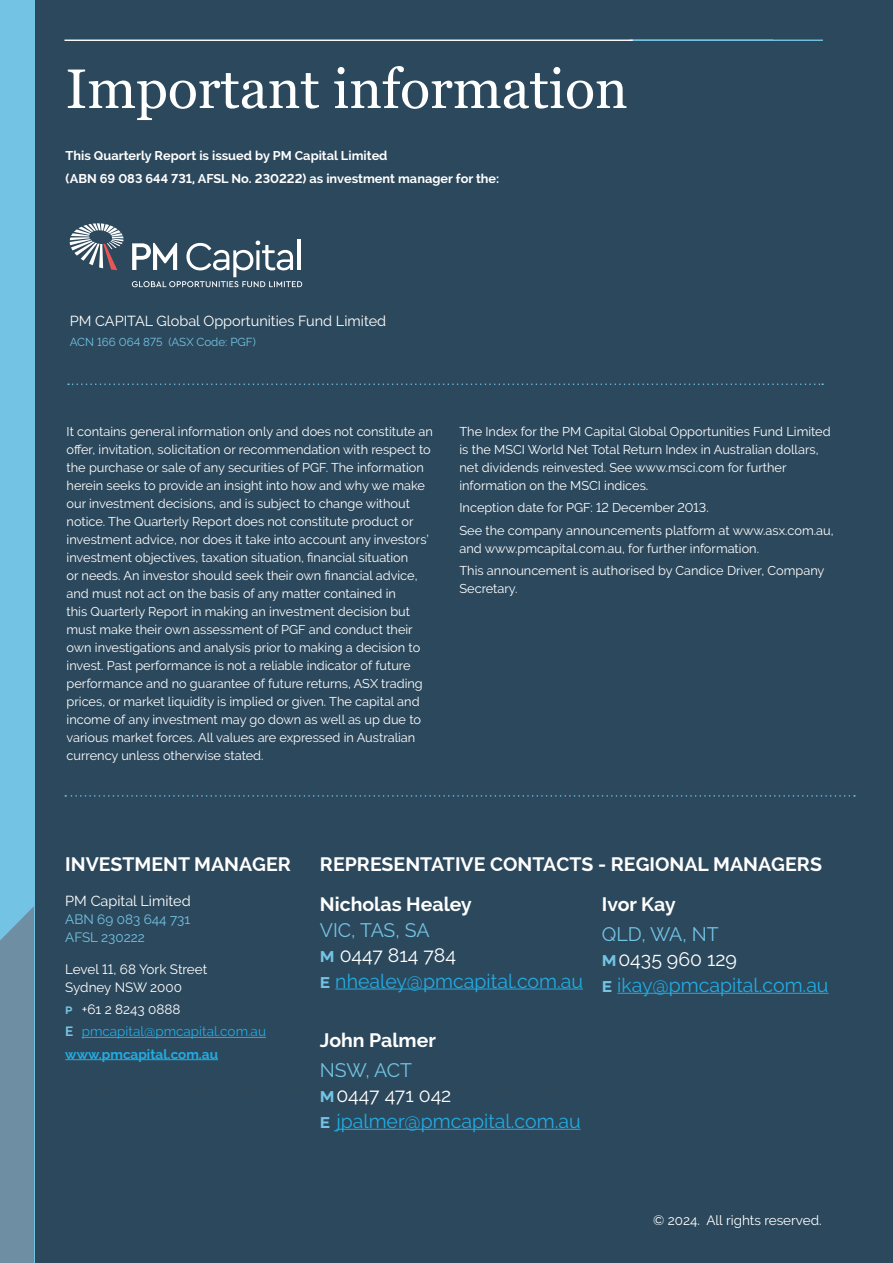
<style>
.page{position:relative;width:893px;height:1263px;background:#2c485c}
.page>*{position:absolute;margin:0;border:0;box-sizing:border-box;transform-origin:0 0}
.t1{font:55.5px "Georgia";color:#fff}
._2017_Body_Copy{font:19.5px/25.5px "Raleway";color:#22ace3}
._2017_Body_Copy-2{font:700 19.5px "Raleway";color:#fff}
._2017_Body_Copy-3{font:14.4px "Raleway";color:#fff}
._2017_Body_Copy-4{font:13.5px "Raleway";color:#fff}
._2017_Body_Copy-5{font:13.5px "Raleway";color:#22ace3}
._2017_Body_Copy-6{font:13.5px/18px "Raleway";color:#73c4e4}
._2017_Body_Copy-7{font:700 13.5px "Raleway";color:#22ace3}
.t2{font:12.75px/18px "Raleway";color:#fff}
.t3{font:700 12.75px/22.5px "Raleway";color:#fff}
.t4{font:11.55px "Raleway";color:#73c4e4}
.s1{font-weight:700;color:#73c4e4}
.s2{font-weight:700;color:#fff}
.s3{color:#73c4e4}
.s4{color:#fff}
</style>
<div class="page">
<div style="left:0;top:0;width:34px;height:1263px;background:#73c4e4"></div>
<div style="left:0;top:906px;width:34px;height:357px;background:#6e8ea3"></div>
<svg style="left:68px;top:383px;width:755px;height:2px"></svg>
<hr style="left:64px;top:40px;width:569px;height:1px;background:#fff">
<hr style="left:633px;top:40px;width:190px;height:1px;background:#73c4e4">
<svg style="left:65px;top:795px;width:790px;height:2px"></svg>
<svg style="left:63px;top:1089px;width:529px;height:1px"></svg>
<hr style="left:82px;top:1037px;width:184px;height:1px;background:#22ace3">
<hr style="left:65px;top:1059px;width:153px;height:1px;background:#22ace3">
<hr style="left:297px;top:240px;width:3px;height:30px;background:#fff">
<svg style="left:70px;top:223px;width:54px;height:47px"></svg>
<svg style="left:132px;top:241px;width:170px;height:46px"></svg>
<hr style="left:617px;top:993px;width:211px;height:1px;background:#22ace3">
<hr style="left:335px;top:988px;width:248px;height:1px;background:#22ace3">
<hr style="left:336px;top:1129px;width:245px;height:1px;background:#22ace3">
<p class="t1" style="left:66px;top:55px;width:564px">Important information</p>
<p class="t3" style="left:66px;top:144px;width:435px">This Quarterly Report is issued by PM Capital Limited<br>(ABN 69 083 644 731, AFSL No. 230222) as investment manager for the:</p>
<p class="_2017_Body_Copy-3" style="left:70px;top:312px;width:318px">PM CAPITAL Global Opportunities Fund Limited</p>
<p class="t4" style="left:70px;top:335px;width:188px">ACN 166 064 875 (ASX Code: PGF)</p>
<p class="t2" style="left:67px;top:422px;width:368px">It contains general information only and does not constitute an offer, invitation, solicitation or recommendation with respect to the purchase or sale of any securities of PGF. The information herein seeks to provide an insight into how and why we make our investment decisions, and is subject to change without notice. The Quarterly Report does not constitute product or investment advice, nor does it take into account any investors’ investment objectives, taxation situation, financial situation<br>or needs. An investor should seek their own financial advice, and must not act on the basis of any matter contained in<br>this Quarterly Report in making an investment decision but must make their own assessment of PGF and conduct their own investigations and analysis prior to making a decision to invest. Past performance is not a reliable indicator of future performance and no guarantee of future returns, ASX trading prices, or market liquidity is implied or given. The capital and income of any investment may go down as well as up due to various market forces. All values are expressed in Australian currency unless otherwise stated.</p>
<p class="t2" style="left:459px;top:422px;width:373px">The Index for the PM Capital Global Opportunities Fund Limited is the MSCI World Net Total Return Index in Australian dollars, net dividends reinvested. See www.msci.com for further information on the MSCI indices.</p>
<p class="t2" style="left:459px;top:499px;width:251px">Inception date for PGF: 12 December 2013.</p>
<p class="t2" style="left:459px;top:521px;width:376px">See the company announcements platform at www.asx.com.au, and www.pmcapital.com.au, for further information.</p>
<p class="t2" style="left:459px;top:561px;width:367px">This announcement is authorised by Candice Driver, Company<br>Secretary.</p>
<p class="_2017_Body_Copy-2" style="left:65px;top:853px;width:227px">INVESTMENT MANAGER</p>
<p class="_2017_Body_Copy-3" style="left:65px;top:892px;width:127px">PM Capital Limited</p>
<p class="_2017_Body_Copy-6" style="left:65px;top:910px;width:126px">ABN 69 083 644 731<br>AFSL 230222</p>
<p class="_2017_Body_Copy-4" style="left:65px;top:961px;width:143px">Level 11, 68 York Street</p>
<p class="_2017_Body_Copy-4" style="left:65px;top:979px;width:118px">Sydney NSW 2000</p>
<p class="_2017_Body_Copy-4" style="left:65px;top:1001px;width:117px"><span class="s1">p</span> +61 2 8243 0888</p>
<p class="_2017_Body_Copy-5" style="left:65px;top:1024px;width:202px"><span class="s1">E</span> pmcapital@pmcapital.com.au</p>
<p class="_2017_Body_Copy-7" style="left:65px;top:1046px;width:154px">www.pmcapital.com.au</p>
<p class="_2017_Body_Copy-2" style="left:320px;top:853px;width:504px">REPRESENTATIVE CONTACTS - REGIONAL MANAGERS</p>
<p class="_2017_Body_Copy" style="left:320px;top:891px;width:265px"><span class="s2">Nicholas Healey<br></span><span class="s3">VIC, TAS, SA<br></span><span class="s1">m</span> <span class="s4">0447 814 784<br></span><span class="s1">e</span> nhealey@pmcapital.com.au</p>
<p class="_2017_Body_Copy-2" style="left:320px;top:1029px;width:118px">John Palmer</p>
<p class="_2017_Body_Copy" style="left:320px;top:1057px;width:262px"><span class="s3">NSW, ACT<br></span><span class="s1">m</span><span class="s4">0447 471 042<br></span><span class="s1">e</span> jpalmer@pmcapital.com.au</p>
<p class="_2017_Body_Copy-2" style="left:602px;top:893px;width:75px">Ivor Kay</p>
<p class="_2017_Body_Copy" style="left:602px;top:921px;width:228px"><span class="s3">QLD, WA, NT<br></span><span class="s1">m</span><span class="s4">0435 960 129<br></span><span class="s1">e</span> ikay@pmcapital.com.au</p>
<p class="_2017_Body_Copy-4" style="left:653px;top:1212px;width:170px">© 2024. All rights reserved.</p>
</div>
